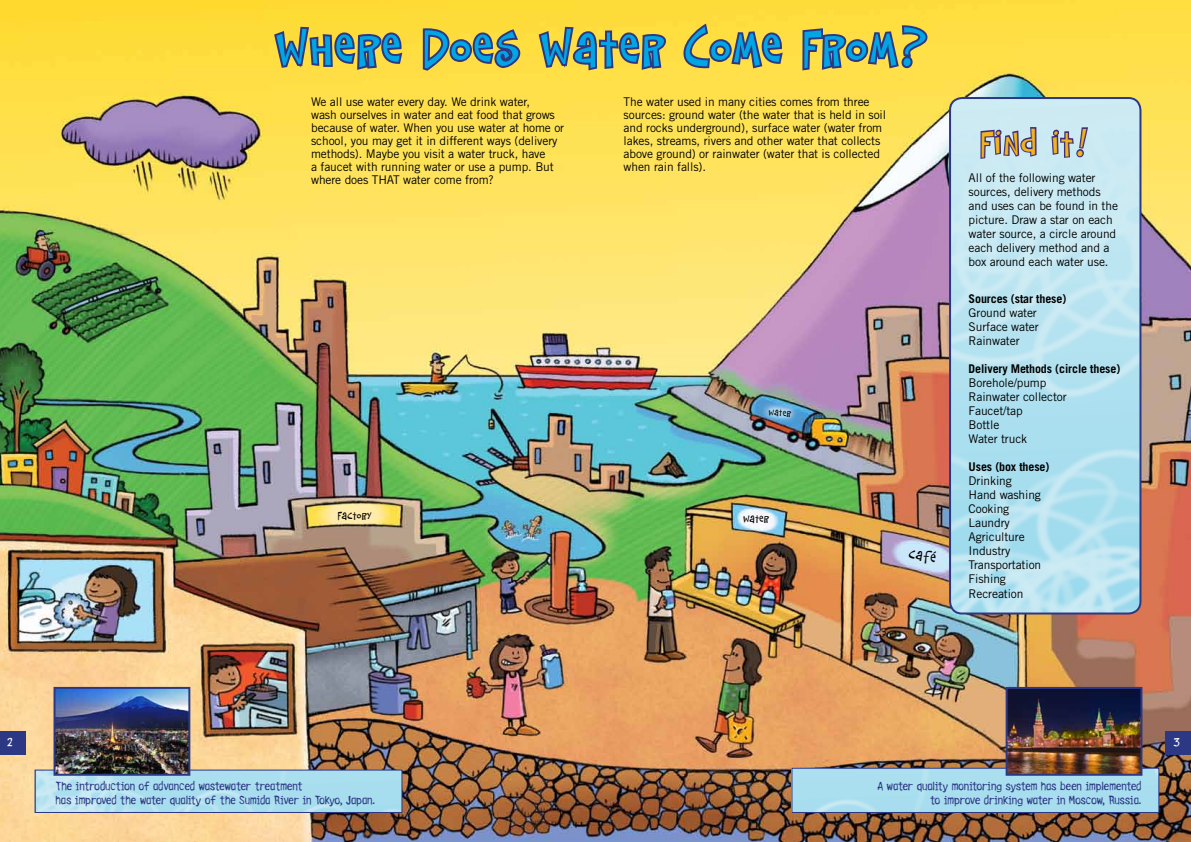
<style>
.page{position:relative;width:1191px;height:842px;background:#fff}
.page>*{position:absolute;margin:0;border:0;box-sizing:border-box;transform-origin:0 0}
.t1{font:62px "Average Joe";letter-spacing:.04em;color:#00a6e4}
.t2{font:43px "Average Joe";letter-spacing:.04em;color:#f0b51d}
.t3{font:18px "Average Joe";color:#000}
.t4{font:14px "Average Joe";letter-spacing:.02em;color:#000}
.t5{font:12px/14px "Trade Gothic";letter-spacing:-.01em;color:#000}
.t6{font:12px/14px "Cleanhouse";letter-spacing:-.015em;color:#2d3884}
.t7{font:700 12px "Trade Gothic";letter-spacing:-.01em;color:#000}
.t8{font:12px "Average Joe";color:#000}
.t9{font:12px "Cleanhouse";color:#fff}
</style>
<div class="page">
<img style="left:0;top:0;width:1191px;height:842px">
<img style="left:950px;top:98px;width:190px;height:515px">
<div style="left:949px;top:97px;width:192px;height:517px;border:2px solid #2d3884;border-radius:12px"></div>
<svg style="left:272px;top:0;width:132px;height:167px;background:#e3c94e"></svg>
<img style="left:420px;top:26px;width:105px;height:527px">
<svg style="left:536px;top:0;width:132px;height:167px;background:#e3ca51"></svg>
<svg style="left:684px;top:21px;width:100px;height:50px;background:#ac9d5c"></svg>
<svg style="left:800px;top:0;width:129px;height:167px;background:#e3cb58"></svg>
<svg style="left:979px;top:126px;width:59px;height:190px;background:#bbd9e8"></svg>
<svg style="left:1050px;top:126px;width:39px;height:33px"></svg>
<img style="left:37px;top:772px;width:363px;height:39px">
<div style="left:35px;top:770px;width:367px;height:43px;border:1px solid #2d3884"></div>
<img style="left:57px;top:690px;width:130px;height:83px">
<div style="left:54px;top:687px;width:136px;height:89px;border:2px solid #2d3884"></div>
<div style="left:793px;top:770px;width:364px;height:41px;background:#a9deef"></div>
<div style="left:791px;top:768px;width:368px;height:45px;border:1px solid #2d3884"></div>
<img style="left:1008px;top:690px;width:131px;height:83px">
<div style="left:1005px;top:687px;width:137px;height:89px;border:2px solid #2d3884"></div>
<div style="left:1166px;top:731px;width:25px;height:23px;background:#2d3884"></div>
<div style="left:0;top:731px;width:25px;height:23px;background:#2d3884"></div>
<svg style="left:760px;top:400px;width:40px;height:26px"></svg>
<h1 class="t1" style="left:276px;top:19px;width:654px">Where Does Water Come From?</h1>
<p class="t5" style="left:311px;top:95px;width:255px;line-height:13px">We all use water every day. We drink water,<br>wash ourselves in water and eat food that grows because of water. When you use water at home or school, you may get it in different ways (delivery methods). Maybe you visit a water truck, have<br>a faucet with running water or use a pump. But where does THAT water come from?</p>
<p class="t5" style="left:623px;top:95px;width:264px;line-height:13px">The water used in many cities comes from three sources: ground water (the water that is held in soil and rocks underground), surface water (water from lakes, streams, rivers and other water that collects above ground) or rainwater (water that is collected when rain falls).</p>
<p class="t4" style="left:338px;top:508px;width:35px">Factory</p>
<p class="t8" style="left:769px;top:406px;width:24px;rotate:4deg">water</p>
<p class="t4" style="left:743px;top:512px;width:27px;rotate:2deg">water</p>
<h3 class="t3" style="left:910px;top:545px;width:29px;rotate:10deg">café</h3>
<h2 class="t2" style="left:980px;top:123px;width:109px">Find it!</h2>
<p class="t5" style="left:968px;top:171px;width:151px">All of the following water sources, delivery methods and uses can be found in the picture. Draw a star on each water source, a circle around each delivery method and a box around each water use.</p>
<p class="t7" style="left:968px;top:292px;width:99px">Sources (star these)</p>
<p class="t5" style="left:968px;top:306px;width:72px">Ground water<br>Surface water<br>Rainwater</p>
<p class="t7" style="left:968px;top:362px;width:153px">Delivery Methods (circle these)</p>
<p class="t5" style="left:968px;top:376px;width:100px">Borehole/pump<br>Rainwater collector<br>Faucet/tap<br>Bottle<br>Water truck</p>
<p class="t7" style="left:968px;top:460px;width:82px">Uses (box these)</p>
<p class="t5" style="left:968px;top:474px;width:74px">Drinking<br>Hand washing<br>Cooking<br>Laundry<br>Agriculture<br>Industry<br>Transportation<br>Fishing<br>Recreation</p>
<p class="t9" style="left:7px;top:734px;width:7px">2</p>
<p class="t9" style="left:1173px;top:734px;width:8px">3</p>
<p class="t6" style="left:56px;top:779px;width:321px">The introduction of advanced wastewater treatment<br>has improved the water quality of the Sumida River in Tokyo, Japan.</p>
<p class="t6" style="left:877px;top:779px;width:266px;text-align:right">A water quality monitoring system has been implemented to improve drinking water in Moscow, Russia.</p>
</div>
